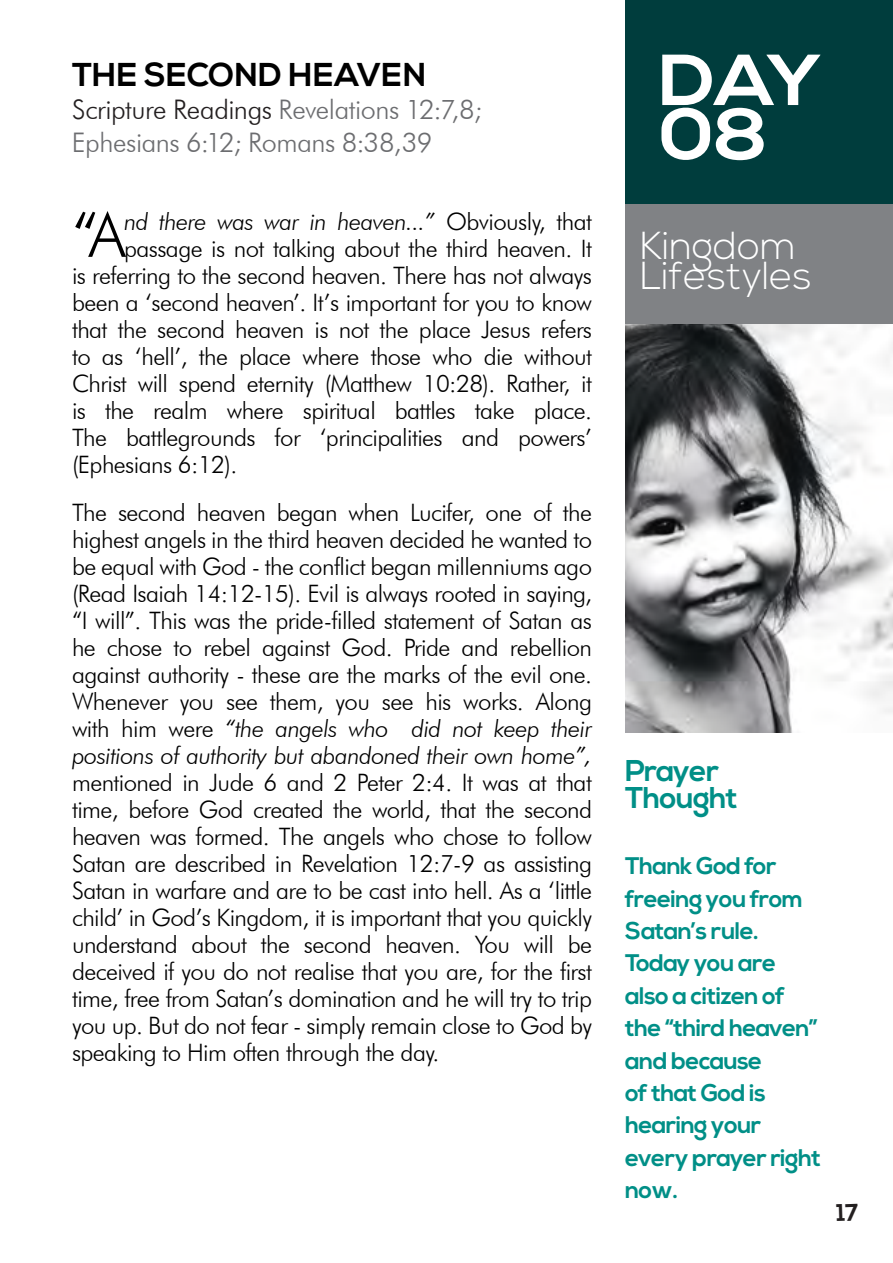
<style>
.page{position:relative;width:893px;height:1263px;background:#fff}
.page>*{position:absolute;margin:0;border:0;box-sizing:border-box;transform-origin:0 0}
.Day_Left{font:700 72px "Nexa";color:#fff;scale:1.1 1}
.Body_1st_Para_Start{font:300 61.8px "Futura BT";color:#000}
.Your_new_family_Righ{font:300 39px/30px "Nexa";color:#fff}
.Heading_1{font:700 33px "Nexa";letter-spacing:.005em;color:#000}
.Prayer_Right_Heading{font:700 30px/27px "Nexa";letter-spacing:-.025em;color:#008f87}
.Heading_1_-_Scriptur{font:300 27px/32.4px "Futura BT";letter-spacing:-.02em;color:#6c6d70}
.Body_Text{font:300 24px/27px "Futura BT";letter-spacing:-.025em;color:#000;text-align:justify}
.Body_1st_Para_Start-2{font:300 24px "Futura BT";letter-spacing:-.025em;color:#000}
.Prayer_Right{font:700 24px/32.4px "Nexa";letter-spacing:-.025em;color:#008f87}
.Body_1st_Para_Start-3{font:italic 300 24px "Futura BT";letter-spacing:-.025em;color:#000}
.s1{color:#231f20}
.s2{font-style:normal}
.s3{font-style:italic}
</style>
<div class="page">
<div style="left:625px;top:0;width:268px;height:204px;background:#003d3d"></div>
<img style="left:625px;top:323px;width:268px;height:410px">
<div style="left:625px;top:204px;width:268px;height:119px;background:#808285"></div>
<p class="Heading_1" style="left:72px;top:56px;width:356px">THE SECOND HEAVEN</p>
<p class="Heading_1_-_Scriptur" style="left:72px;top:93px;width:412px"><span class="s1">Scripture Readings</span> Revelations 12:7,8;<br>Ephesians 6:12; Romans 8:38,39</p>
<p class="Body_1st_Para_Start" style="left:72px;top:197px;width:55px">“A</p>
<p class="Body_1st_Para_Start-3" style="left:124px;top:207px;width:470px">nd there was war in heaven...” <span class="s2">Obviously, that</span></p>
<p class="Body_1st_Para_Start-2" style="left:124px;top:234px;width:470px">passage is not talking about the third heaven. It</p>
<p class="Body_1st_Para_Start-2" style="left:72px;top:261px;width:522px">is referring to the second heaven. There has not always</p>
<p class="Body_1st_Para_Start-2" style="left:72px;top:288px;width:521px">been a ‘second heaven’. It’s important for you to know</p>
<p class="Body_1st_Para_Start-2" style="left:72px;top:315px;width:522px">that the second heaven is not the place Jesus refers</p>
<p class="Body_1st_Para_Start-2" style="left:72px;top:342px;width:522px">to as ‘hell’, the place where those who die without</p>
<p class="Body_1st_Para_Start-2" style="left:72px;top:369px;width:522px">Christ will spend eternity (Matthew 10:28). Rather, it</p>
<p class="Body_1st_Para_Start-2" style="left:72px;top:396px;width:522px">is the realm where spiritual battles take place.</p>
<p class="Body_1st_Para_Start-2" style="left:72px;top:423px;width:522px">The battlegrounds for ‘principalities and powers’</p>
<p class="Body_1st_Para_Start-2" style="left:72px;top:450px;width:167px">(Ephesians 6:12).</p>
<p class="Body_Text" style="left:72px;top:499px;width:522px">The second heaven began when Lucifer, one of the highest angels in the third heaven decided he wanted to be equal with God - the conflict began millenniums ago (Read Isaiah 14:12-15). Evil is always rooted in saying, “I will”. This was the pride-filled statement of Satan as he chose to rebel against God. Pride and rebellion against authority - these are the marks of the evil one.<br>Whenever you see them, you see his works. Along with him were <span class="s3">“the angels who did not keep their positions of authority but abandoned their own home”, </span>mentioned in Jude 6 and 2 Peter 2:4. It was at that time, before God created the world, that the second heaven was formed. The angels who chose to follow Satan are described in Revelation 12:7-9 as assisting Satan in warfare and are to be cast into hell. As a ‘little child’ in God’s Kingdom, it is important that you quickly understand about the second heaven. You will be deceived if you do not realise that you are, for the first time, free from Satan’s domination and he will try to trip you up. But do not fear - simply remain close to God by speaking to Him often through the day.</p>
<p class="Day_Left" style="left:659px;top:39px;width:149px">DAY</p>
<p class="Day_Left" style="left:659px;top:93px;width:101px">08</p>
<p class="Your_new_family_Righ" style="left:640px;top:233px;width:173px">Kingdom<br>Lifestyles</p>
<p class="Prayer_Right_Heading" style="left:625px;top:758px;width:114px">Prayer<br>Thought</p>
<p class="Prayer_Right" style="left:625px;top:850px;width:197px">Thank God for freeing you from<br>Satan’s rule.<br>Today you are also a citizen of the “third heaven” and because<br>of that God is hearing your every prayer right now.</p>
</div>
